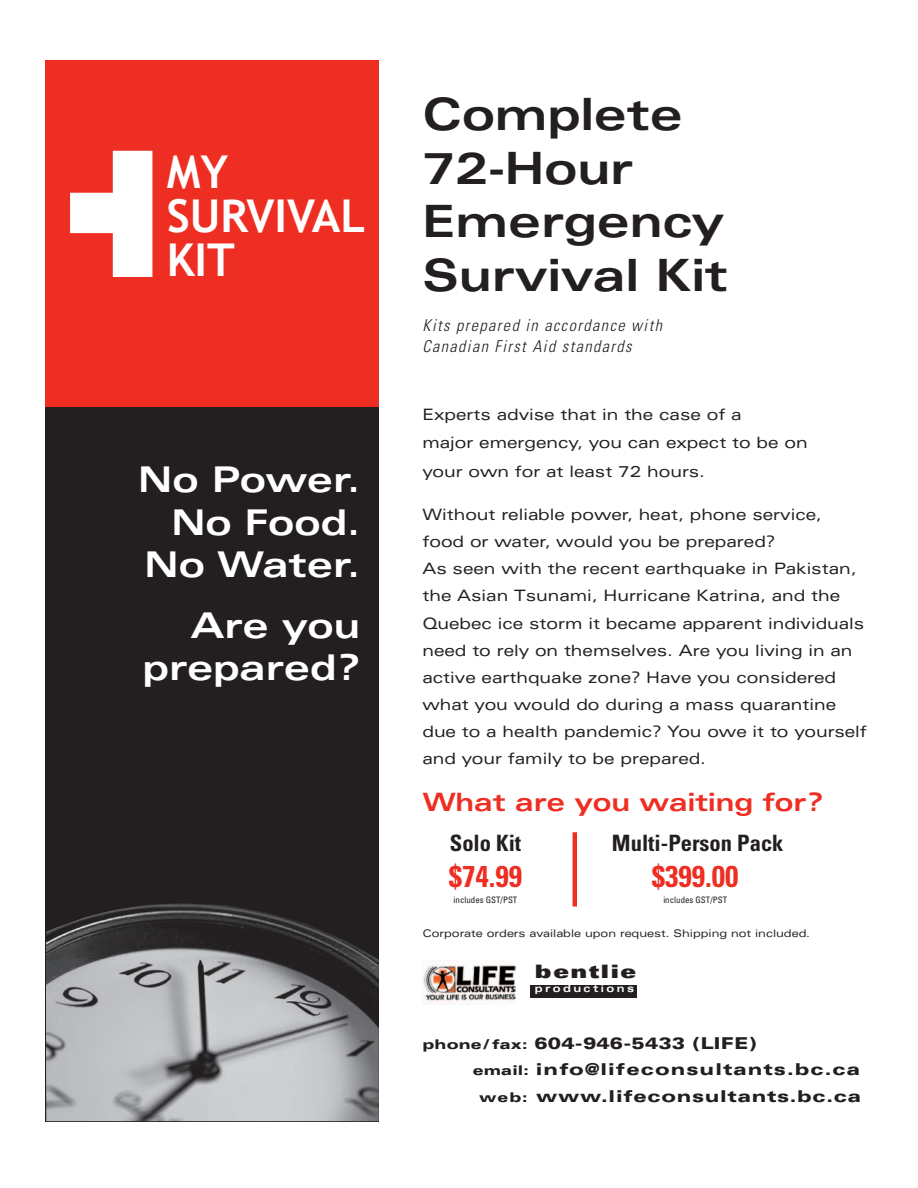
<style>
.page{position:relative;width:918px;height:1188px;background:#fff}
.page>*{position:absolute;margin:0;border:0;box-sizing:border-box;transform-origin:0 0}
.t1{font:700 45.3px/44.1px "Trebuchet MS";color:#fff}
.t2{font:700 expanded 44.55px/53.4px "Univers LT Std";color:#231f20}
.t3{font:700 expanded 35.55px/42.6px "Univers LT Std";color:#fff;text-align:right}
.t4{font:700 condensed 30px "Univers LT Std";color:#ee2e22}
.t5{font:700 expanded 25.2px "Univers LT Std";color:#ee2e22}
.t6{font:700 condensed 22.5px "Univers LT Std";color:#231f20}
.t7{font:18.45px "Univers LT Std X Black Ex";letter-spacing:.09em;color:#231f20}
.t8{font:italic 300 condensed 16.35px/20.9px "Univers LT Std";letter-spacing:.09em;color:#231f20}
.t9{font:900 expanded 16.35px "Univers LT Std";letter-spacing:.06em;color:#231f20;scale:1.1 1}
.t10{font:900 expanded 16.35px "Univers LT Std";letter-spacing:.04em;color:#231f20;scale:1.1 1}
.t11{font:900 expanded 16.35px "Univers LT Std";letter-spacing:.01em;color:#231f20;scale:1.1 1}
.t12{font:expanded 15.75px/27.2px "Univers LT Std";color:#231f20}
.t13{font:expanded 10.5px "Univers LT Std";color:#231f20}
.t14{font:700 expanded 10.5px "Univers LT Std";letter-spacing:.23em;color:#fff}
.t15{font:condensed 8.85px "Univers LT Std";color:#231f20}
.s1{font-size:13.35px}
</style>
<div class="page">
<hr style="left:573px;top:832px;width:4px;height:75px;background:#ee2e22">
<div style="left:45px;top:60px;width:334px;height:381px;background:#ee2e22"></div>
<svg style="left:70px;top:151px;width:82px;height:126px"></svg>
<div style="left:45px;top:407px;width:334px;height:714px;background:#231f20"></div>
<img style="left:46px;top:903px;width:333px;height:218px">
<div style="left:531px;top:985px;width:106px;height:13px;background:#231f20"></div>
<img style="left:422px;top:963px;width:94px;height:42px">
<h1 class="t1" style="left:167px;top:149px;width:200px">MY<br>SURVIVAL<br>KIT</h1>
<h3 class="t3" style="left:138px;top:458px;width:223px">No Power.<br>No Food.<br>No Water.</h3>
<h3 class="t3" style="left:143px;top:604px;width:219px;line-height:42.2px">Are you prepared?</h3>
<h2 class="t2" style="left:422px;top:88px;width:307px">Complete<br>72-Hour<br>Emergency<br>Survival Kit</h2>
<p class="t8" style="left:422px;top:315px;width:241px">Kits prepared in accordance with<br>Canadian First Aid standards</p>
<p class="t12" style="left:422px;top:401px;width:387px">Experts advise that in the case of a<br>major emergency, you can expect to be on</p>
<p class="t12" style="left:422px;top:458px;width:284px">your own for at least 72 hours.</p>
<p class="t12" style="left:422px;top:501px;width:446px">Without reliable power, heat, phone service, food or water, would you be prepared?<br>As seen with the recent earthquake in Pakistan, the Asian Tsunami, Hurricane Katrina, and the Quebec ice storm it became apparent individuals need to rely on themselves. Are you living in an active earthquake zone? Have you considered what you would do during a mass quarantine due to a health pandemic? You owe it to yourself and your family to be prepared.</p>
<h3 class="t5" style="left:422px;top:788px;width:402px">What are you waiting for?</h3>
<h3 class="t6" style="left:450px;top:829px;width:73px">Solo Kit</h3>
<h3 class="t4" style="left:449px;top:858px;width:75px">$74.99</h3>
<p class="t15" style="left:454px;top:894px;width:65px">includes GST/PST</p>
<h3 class="t6" style="left:612px;top:829px;width:173px">Multi-Person Pack</h3>
<h3 class="t4" style="left:652px;top:858px;width:88px">$399.00</h3>
<p class="t15" style="left:663px;top:894px;width:65px">includes GST/PST</p>
<p class="t13" style="left:422px;top:927px;width:389px">Corporate orders available upon request. Shipping not included.</p>
<p class="t7" style="left:535px;top:960px;width:103px">bentlie</p>
<p class="t14" style="left:535px;top:983px;width:101px">productions</p>
<p class="t11" style="left:422px;top:1033px;width:306px"><span class="s1">phone/ fax:</span> 604-946-5433 (LIFE)</p>
<p class="t9" style="left:473px;top:1060px;width:354px"><span class="s1">email:</span> info@lifeconsultants.bc.ca</p>
<p class="t10" style="left:479px;top:1087px;width:349px"><span class="s1">web:</span> www.lifeconsultants.bc.ca</p>
</div>
